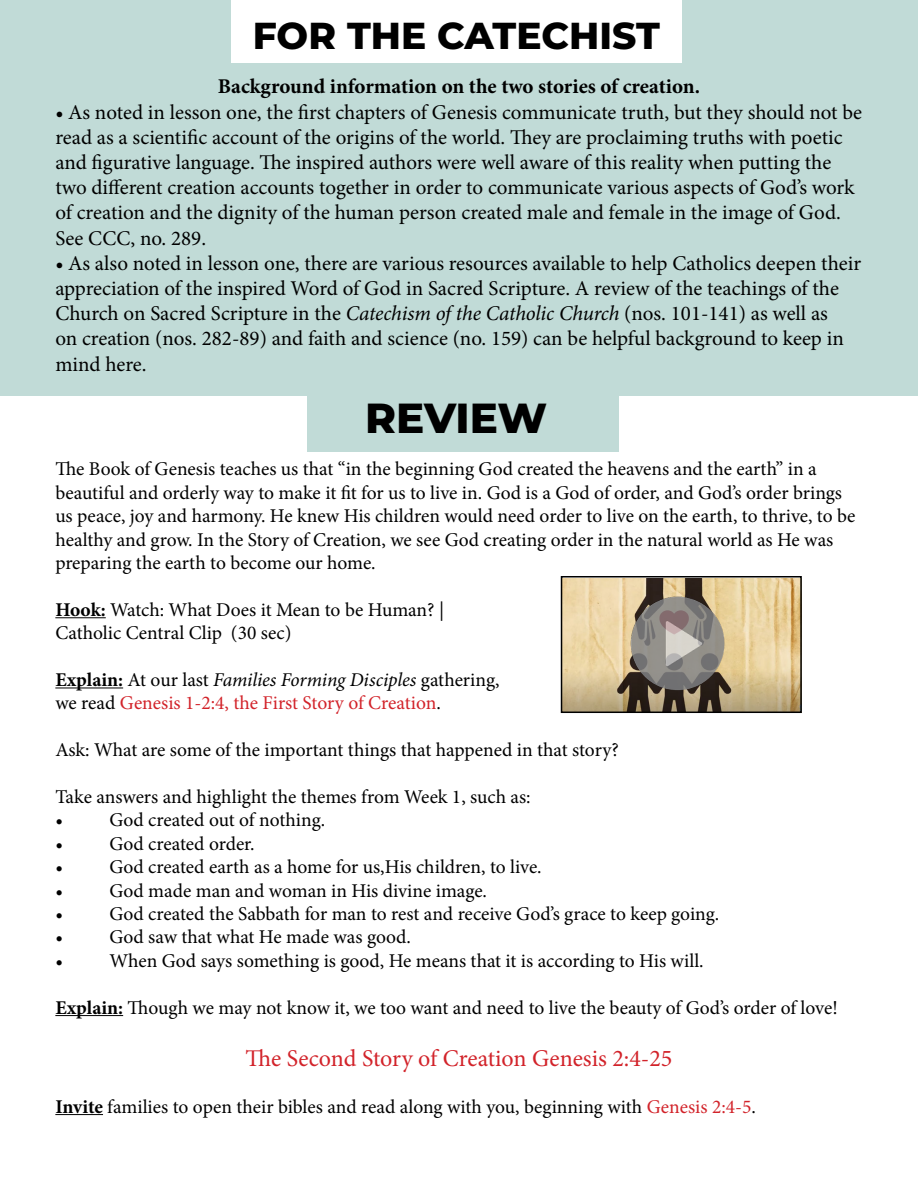
<style>
.page{position:relative;width:918px;height:1188px;background:#fff}
.page>*{position:absolute;margin:0;border:0;box-sizing:border-box;transform-origin:0 0}
.t1{font:800 42px "Montserrat";letter-spacing:-.01em;color:#000}
.t2{font:800 37.5px "Montserrat";color:#000}
.t3{font:24px "Minion Pro";color:#d2232a}
.t4{font:21px/25.2px "Minion Pro";color:#000}
.t5{font:700 21px "Minion Pro";color:#000}
.t6{font:19.5px/23.4px "Minion Pro";letter-spacing:-.005em;color:#000}
.t7{font:19.5px/23.4px "Minion Pro";color:#d2232a}
.s1{font-style:italic}
.s2{font-weight:700}
.s3{font-weight:700;color:#000}
.s4{color:#000}
.s5{font-style:italic;color:#000}
.s6{color:#d2232a}
</style>
<div class="page">
<div style="left:307px;top:378px;width:311px;height:73px;background:#c1dbd7"></div>
<div style="left:0;top:0;width:918px;height:396px;background:#c1dbd7"></div>
<div style="left:231px;top:0;width:450px;height:62px;background:#fff"></div>
<hr style="left:55px;top:617px;width:51px;height:1px;background:#000">
<hr style="left:55px;top:687px;width:68px;height:1px;background:#000">
<hr style="left:55px;top:1015px;width:68px;height:1px;background:#000">
<hr style="left:55px;top:1114px;width:48px;height:1px;background:#000">
<img style="left:564px;top:579px;width:235px;height:131px">
<div style="left:561px;top:576px;width:241px;height:137px;border:2px solid #000"></div>
<img style="left:616px;top:586px;width:123px;height:117px">
<h2 class="t2" style="left:253px;top:8px;width:409px">FOR THE CATECHIST</h2>
<p class="t5" style="left:218px;top:72px;width:484px">Background information on the two stories of creation.</p>
<p class="t4" style="left:55px;top:99px;width:808px">• As noted in lesson one, the first chapters of Genesis communicate truth, but they should not be read as a scientific account of the origins of the world. They are proclaiming truths with poetic and figurative language. The inspired authors were well aware of this reality when putting the two different creation accounts together in order to communicate various aspects of God’s work of creation and the dignity of the human person created male and female in the image of God.<br>See CCC, no. 289.</p>
<p class="t4" style="left:55px;top:251px;width:807px">• As also noted in lesson one, there are various resources available to help Catholics deepen their appreciation of the inspired Word of God in Sacred Scripture. A review of the teachings of the Church on Sacred Scripture in the <span class="s1">Catechism of the Catholic Church</span> (nos. 101-141) as well as<br>on creation (nos. 282-89) and faith and science (no. 159) can be helpful background to keep in mind here.</p>
<h1 class="t1" style="left:365px;top:388px;width:184px">REVIEW</h1>
<p class="t6" style="left:55px;top:458px;width:802px">The Book of Genesis teaches us that “in the beginning God created the heavens and the earth” in a beautiful and orderly way to make it fit for us to live in. God is a God of order, and God’s order brings us peace, joy and harmony. He knew His children would need order to live on the earth, to thrive, to be healthy and grow. In the Story of Creation, we see God creating order in the natural world as He was preparing the earth to become our home.</p>
<p class="t6" style="left:55px;top:598px;width:390px"><span class="s2">Hook:</span> Watch: What Does it Mean to be Human? |<br>Catholic Central Clip (30 sec)</p>
<p class="t7" style="left:55px;top:668px;width:446px"><span class="s3">Explain:</span> <span class="s4">At our last</span> <span class="s5">Families Forming Disciples</span> <span class="s4">gathering, we read</span> Genesis 1-2:4, the First Story of Creation<span class="s4">.</span></p>
<p class="t6" style="left:55px;top:738px;width:565px">Ask: What are some of the important things that happened in that story?</p>
<p class="t6" style="left:55px;top:785px;width:477px">Take answers and highlight the themes from Week 1, such as:</p>
<p class="t6" style="left:55px;top:809px;width:271px">• God created out of nothing.</p>
<p class="t6" style="left:55px;top:832px;width:201px">• God created order.</p>
<p class="t6" style="left:55px;top:855px;width:488px">• God created earth as a home for us,His children, to live.</p>
<p class="t6" style="left:55px;top:879px;width:433px">• God made man and woman in His divine image.</p>
<p class="t6" style="left:55px;top:902px;width:666px">• God created the Sabbath for man to rest and receive God’s grace to keep going.</p>
<p class="t6" style="left:55px;top:926px;width:357px">• God saw that what He made was good.</p>
<p class="t6" style="left:55px;top:949px;width:650px">• When God says something is good, He means that it is according to His will.</p>
<p class="t6" style="left:55px;top:996px;width:784px"><span class="s2">Explain:</span> Though we may not know it, we too want and need to live the beauty of God’s order of love!</p>
<p class="t3" style="left:246px;top:1042px;width:428px">The Second Story of Creation Genesis 2:4-25</p>
<p class="t6" style="left:55px;top:1095px;width:702px"><span class="s2">Invite</span> families to open their bibles and read along with you, beginning with <span class="s6">Genesis 2:4-5</span>.</p>
</div>
